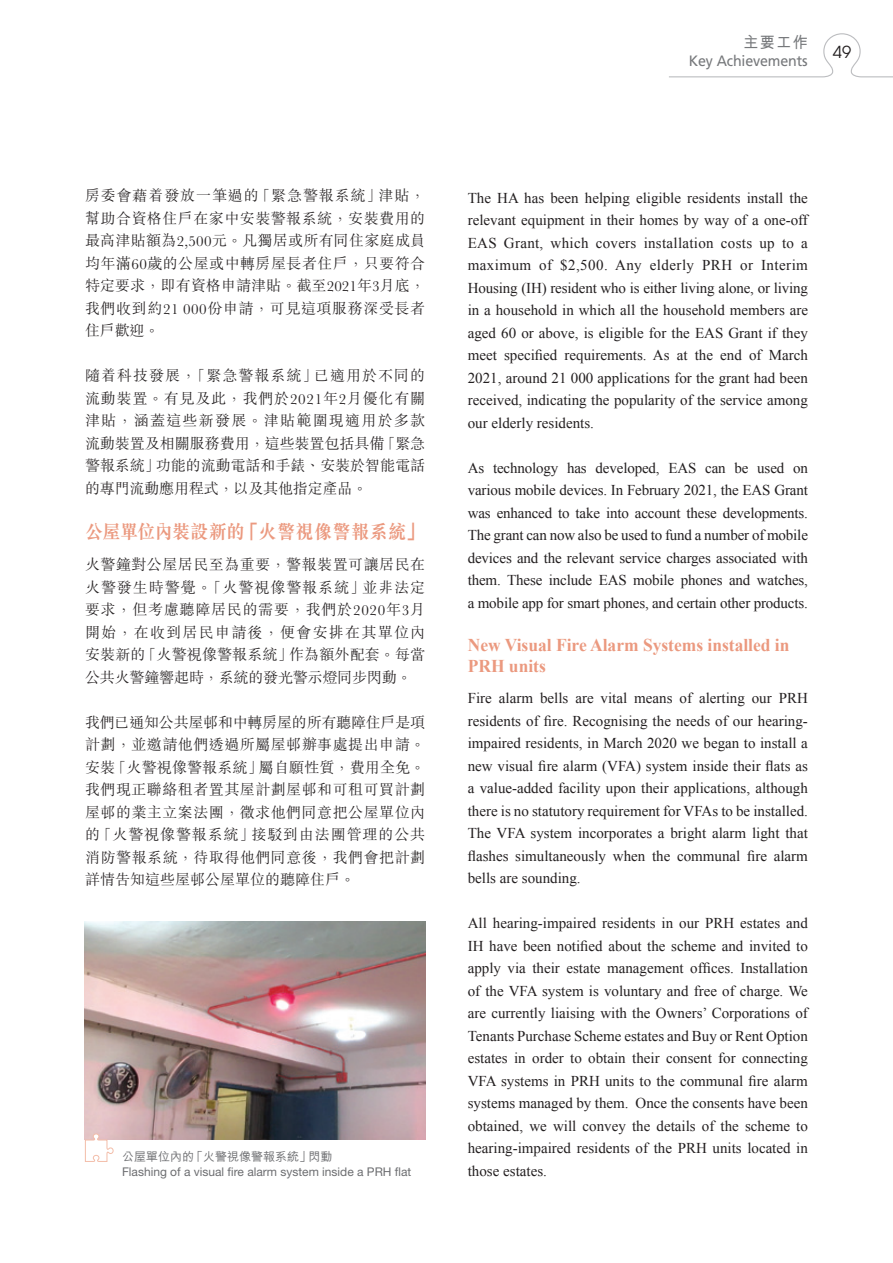
<style>
.page{position:relative;width:893px;height:1263px;background:#fff}
.page>*{position:absolute;margin:0;border:0;box-sizing:border-box;transform-origin:0 0}
.Chi_Sub_head{font:700 19.5px "M Sung HK";letter-spacing:.02em;color:#eb997f;scale:.93 1}
.Eng_Sub_head{font:700 18px/21px "Times New Roman";color:#eb997f}
.t1{font:16.5px "Avant Garde";color:#231f20}
.t2{font:700 15.75px "M Hei HK";color:#76787b;scale:.95 1}
.Eng_Body_tex{font:15px/22.5px "Times New Roman";color:#231f20;text-align:justify}
.Chi_Body_tex{font:300 15px/22.5px "M Sung HK";letter-spacing:.005em;color:#231f20;text-align:justify}
.t3{font:15px "Frutiger";letter-spacing:-.01em;color:#76787b;scale:.95 1}
.t4{font:12px "Helvetica Neue";color:#6c6d70}
.t5{font:500 12px "M Hei HK";color:#6c6d70}
</style>
<div class="page">
<img style="left:85px;top:921px;width:340px;height:218px">
<svg style="left:84px;top:1133px;width:30px;height:29px"></svg>
<svg style="left:669px;top:33px;width:224px;height:45px"></svg>
<p class="t2" style="left:743px;top:31px;width:69px">主要工作</p>
<p class="t3" style="left:689px;top:52px;width:127px">Key Achievements</p>
<p class="t1" style="left:833px;top:42px;width:20px">49</p>
<p class="Chi_Body_tex" style="left:85px;top:184px;width:342px">房委會藉着發放一筆過的「緊急警報系統」津貼，幫助合資格住戶在家中安裝警報系統，安裝費用的最高津貼額為2,500元。凡獨居或所有同住家庭成員均年滿60歲的公屋或中轉房屋長者住戶，只要符合特定要求，即有資格申請津貼。截至2021年3月底，我們收到約21 000份申請，可見這項服務深受長者住戶歡迎。</p>
<p class="Chi_Body_tex" style="left:85px;top:364px;width:342px">隨着科技發展，「緊急警報系統」已適用於不同的流動裝置。有見及此，我們於2021年2月優化有關津貼，涵蓋這些新發展。津貼範圍現適用於多款流動裝置及相關服務費用，這些裝置包括具備「緊急警報系統」功能的流動電話和手錶、安裝於智能電話的專門流動應用程式，以及其他指定產品。</p>
<p class="Chi_Sub_head" style="left:85px;top:522px;width:367px">公屋單位內裝設新的「火警視像警報系統」</p>
<p class="Chi_Body_tex" style="left:85px;top:552px;width:342px">火警鐘對公屋居民至為重要，警報裝置可讓居民在火警發生時警覺。「火警視像警報系統」並非法定要求，但考慮聽障居民的需要，我們於2020年3月開始，在收到居民申請後，便會安排在其單位內安裝新的「火警視像警報系統」作為額外配套。每當公共火警鐘響起時，系統的發光警示燈同步閃動。</p>
<p class="Chi_Body_tex" style="left:85px;top:710px;width:342px">我們已通知公共屋邨和中轉房屋的所有聽障住戶是項計劃，並邀請他們透過所屬屋邨辦事處提出申請。安裝「火警視像警報系統」屬自願性質，費用全免。我們現正聯絡租者置其屋計劃屋邨和可租可買計劃屋邨的業主立案法團，徵求他們同意把公屋單位內的「火警視像警報系統」接駁到由法團管理的公共消防警報系統，待取得他們同意後，我們會把計劃詳情告知這些屋邨公屋單位的聽障住戶。</p>
<p class="t5" style="left:122px;top:1148px;width:212px">公屋單位內的「火警視像警報系統」閃動</p>
<p class="t4" style="left:122px;top:1164px;width:291px">Flashing of a visual fire alarm system inside a PRH flat</p>
<p class="Eng_Body_tex" style="left:468px;top:186px;width:342px">The HA has been helping eligible residents install the relevant equipment in their homes by way of a one-off EAS Grant, which covers installation costs up to a maximum of $2,500. Any elderly PRH or Interim Housing (IH) resident who is either living alone, or living in a household in which all the household members are aged 60 or above, is eligible for the EAS Grant if they meet specified requirements. As at the end of March 2021, around 21 000 applications for the grant had been received, indicating the popularity of the service among our elderly residents.</p>
<p class="Eng_Body_tex" style="left:468px;top:456px;width:342px">As technology has developed, EAS can be used on various mobile devices. In February 2021, the EAS Grant was enhanced to take into account these developments.<br>The grant can now also be used to fund a number of mobile devices and the relevant service charges associated with them. These include EAS mobile phones and watches, a mobile app for smart phones, and certain other products.</p>
<p class="Eng_Sub_head" style="left:468px;top:634px;width:323px">New Visual Fire Alarm Systems installed in<br>PRH units</p>
<p class="Eng_Body_tex" style="left:468px;top:687px;width:342px">Fire alarm bells are vital means of alerting our PRH residents of fire. Recognising the needs of our hearing&shy;impaired residents, in March 2020 we began to install a new visual fire alarm (VFA) system inside their flats as a value-added facility upon their applications, although there is no statutory requirement for VFAs to be installed.<br>The VFA system incorporates a bright alarm light that flashes simultaneously when the communal fire alarm bells are sounding.</p>
<p class="Eng_Body_tex" style="left:468px;top:912px;width:342px">All hearing-impaired residents in our PRH estates and IH have been notified about the scheme and invited to apply via their estate management offices. Installation of the VFA system is voluntary and free of charge. We are currently liaising with the Owners’ Corporations of Tenants Purchase Scheme estates and Buy or Rent Option estates in order to obtain their consent for connecting VFA systems in PRH units to the communal fire alarm systems managed by them. Once the consents have been obtained, we will convey the details of the scheme to hearing-impaired residents of the PRH units located in those estates.</p>
</div>
